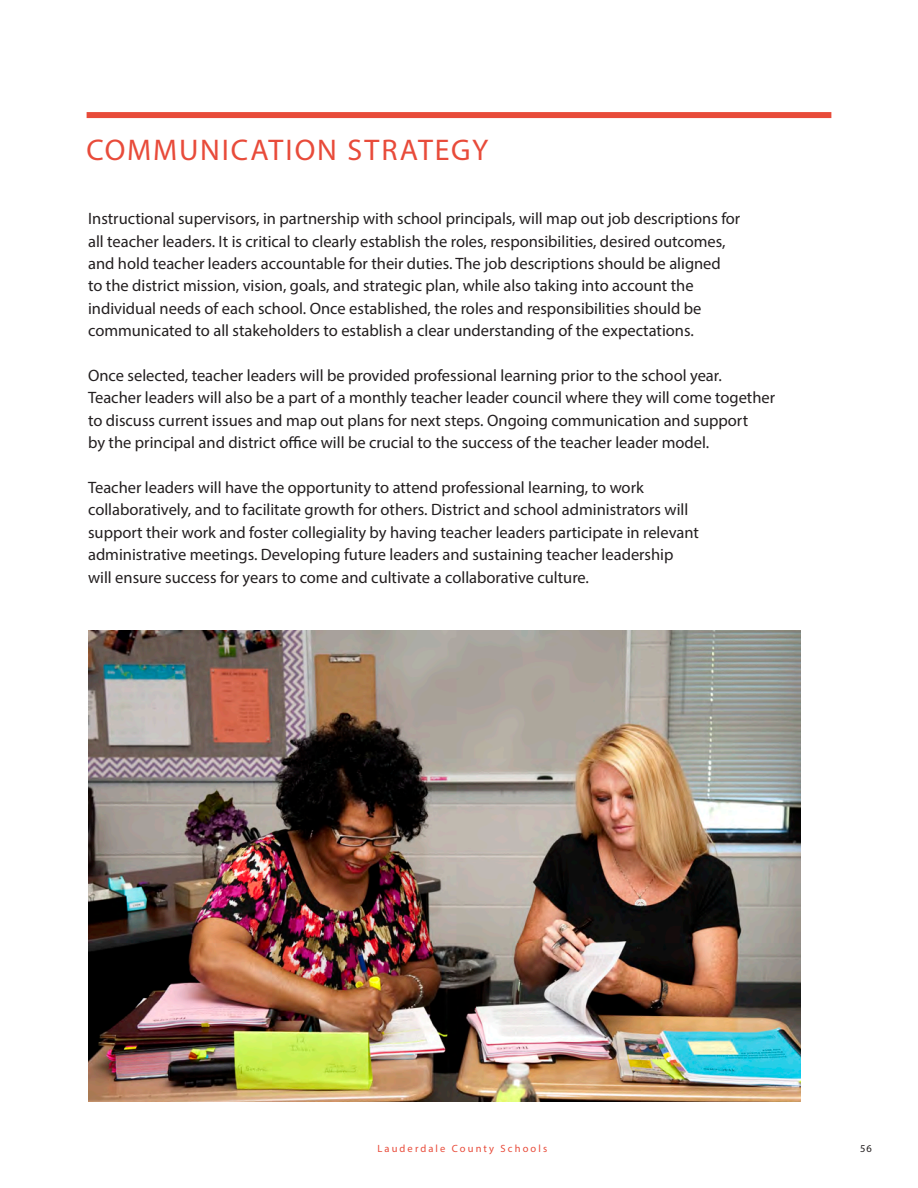
<style>
.page{position:relative;width:918px;height:1188px;background:#fff}
.page>*{position:absolute;margin:0;border:0;box-sizing:border-box;transform-origin:0 0}
.Headers_for_Model_Pa{font:30px "Myriad Pro";letter-spacing:.06em;color:#e84b3a}
.Body_for_Communicati{font:16.5px/22.4px "Myriad Pro";color:#231f20}
.t1{font:10.5px "Myriad Pro";letter-spacing:.2em;color:#e84b3a}
.t2{font:10.5px "Myriad Pro";color:#231f20}
</style>
<div class="page">
<div style="left:87px;top:112px;width:744px;height:6px;background:#e84b3a"></div>
<img style="left:88px;top:630px;width:713px;height:471px">
<p class="Headers_for_Model_Pa" style="left:87px;top:131px;width:403px">COMMUNICATION STRATEGY</p>
<p class="Body_for_Communicati" style="left:88px;top:207px;width:654px">Instructional supervisors, in partnership with school principals, will map out job descriptions for all teacher leaders. It is critical to clearly establish the roles, responsibilities, desired outcomes, and hold teacher leaders accountable for their duties. The job descriptions should be aligned<br>to the district mission, vision, goals, and strategic plan, while also taking into account the individual needs of each school. Once established, the roles and responsibilities should be communicated to all stakeholders to establish a clear understanding of the expectations.</p>
<p class="Body_for_Communicati" style="left:88px;top:364px;width:689px">Once selected, teacher leaders will be provided professional learning prior to the school year.<br>Teacher leaders will also be a part of a monthly teacher leader council where they will come together to discuss current issues and map out plans for next steps. Ongoing communication and support<br>by the principal and district office will be crucial to the success of the teacher leader model.</p>
<p class="Body_for_Communicati" style="left:88px;top:476px;width:612px">Teacher leaders will have the opportunity to attend professional learning, to work collaboratively, and to facilitate growth for others. District and school administrators will support their work and foster collegiality by having teacher leaders participate in relevant administrative meetings. Developing future leaders and sustaining teacher leadership will ensure success for years to come and cultivate a collaborative culture.</p>
<p class="t1" style="left:378px;top:1142px;width:171px">Lauderdale County Schools</p>
<p class="t2" style="left:860px;top:1142px;width:13px">56</p>
</div>
